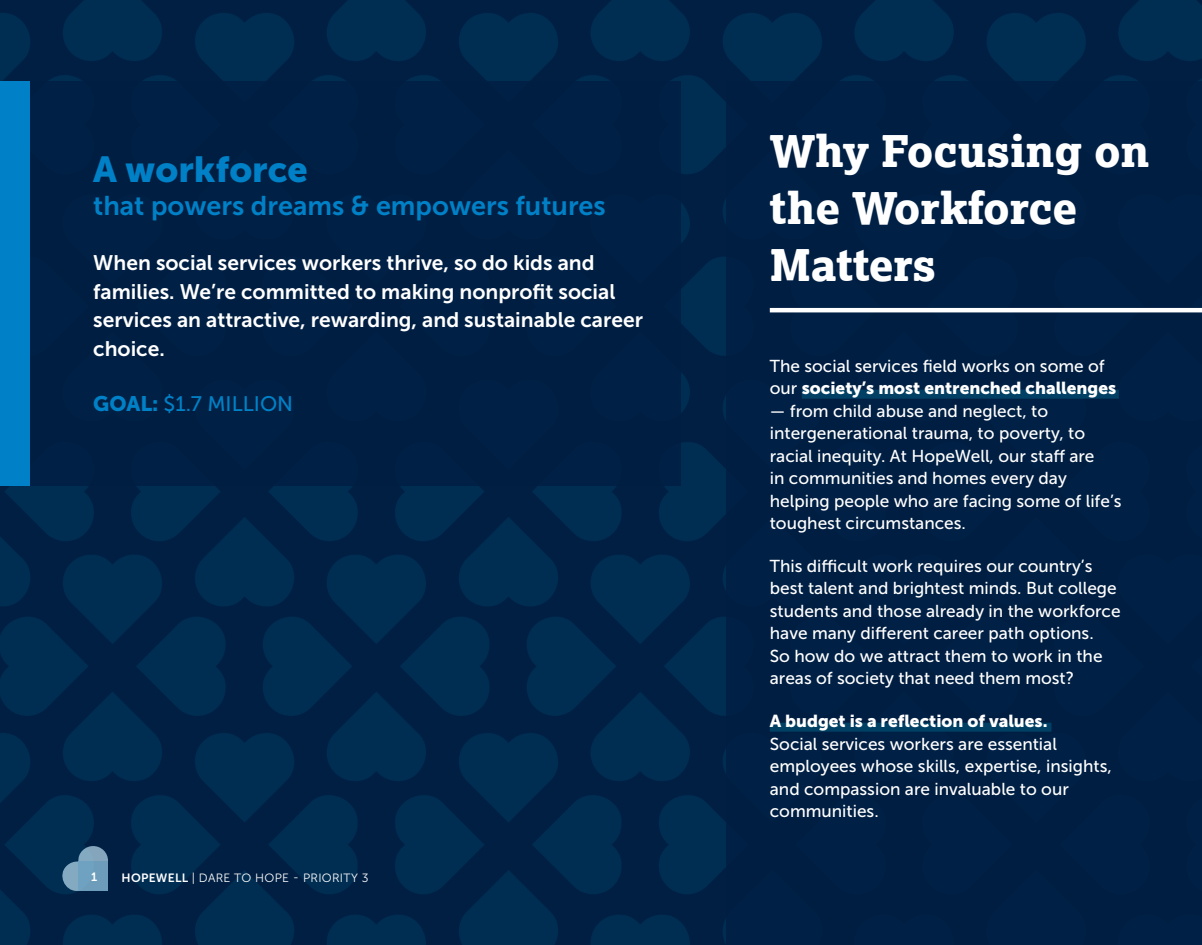
<style>
.page{position:relative;width:1202px;height:945px;background:#fff}
.page>*{position:absolute;margin:0;border:0;box-sizing:border-box;transform-origin:0 0}
.heading_-_navy{font:800 43.5px/57px "Lexia";color:#fff}
.paragraph_style_1{font:36px "Museo Sans 900";color:#0081c7}
.paragraph_style_1-2{font:27px "Museo Sans 700";color:#0081c7}
.paragraph_style_1-3{font:21px/28.5px "Museo Sans 700";color:#fff}
.paragraph_style_1-4{font:21px "Museo Sans 500";color:#0081c7}
.paragraph_style_1-5{font:17.25px/22.5px "Museo Sans 500";color:#fff}
.blue_on_blue_highlight{font:17.25px/22.5px "Museo Sans 500";color:#fff}
.Folio_left{font:12px "Museo Sans 300";letter-spacing:.025em;color:#fff}
.Page{font:12px "Museo Sans 700";color:#fff}
.s1{font-family:"Museo Sans 900"}
.s2{font-family:"Museo Sans 700"}
</style>
<div class="page">
<img style="left:0;top:0;width:1202px;height:945px">
<div style="left:3px;top:81px;width:678px;height:404px;background:#001e42"></div>
<div style="left:0;top:82px;width:29px;height:404px;background:#0081c7"></div>
<svg style="left:57px;top:845px;width:51px;height:46px"></svg>
<div style="left:78px;top:862px;width:30px;height:29px;background:#6e9dbb"></div>
<div style="left:726px;top:81px;width:476px;height:864px;background:#001e42"></div>
<hr style="left:770px;top:308px;width:432px;height:4px;background:#fff">
<div style="left:801px;top:390px;width:317px;height:9px;background:#004064"></div>
<div style="left:770px;top:723px;width:281px;height:9px;background:#004064"></div>
<p class="paragraph_style_1" style="left:93px;top:149px;width:216px">A workforce</p>
<p class="paragraph_style_1-2" style="left:93px;top:191px;width:514px">that powers dreams &amp; empowers futures</p>
<p class="paragraph_style_1-3" style="left:93px;top:249px;width:551px">When social services workers thrive, so do kids and families. We’re committed to making nonprofit social services an attractive, rewarding, and sustainable career choice.</p>
<p class="paragraph_style_1-4" style="left:93px;top:393px;width:201px"><span class="s1">GOAL:</span> $1.7 MILLION</p>
<p class="Page" style="left:91px;top:870px;width:8px">1</p>
<p class="Folio_left" style="left:121px;top:871px;width:248px"><span class="s2">HOPEWELL</span> | DARE TO HOPE - PRIORITY 3</p>
<p class="heading_-_navy" style="left:770px;top:122px;width:381px">Why Focusing on the Workforce<br>Matters</p>
<p class="paragraph_style_1-5" style="left:770px;top:355px;width:348px">The social services field works on some of our <span class="s1">society’s most entrenched challenges</span></p>
<p class="paragraph_style_1-5" style="left:770px;top:400px;width:353px">— from child abuse and neglect, to intergenerational trauma, to poverty, to racial inequity. At HopeWell, our staff are<br>in communities and homes every day helping people who are facing some of life’s toughest circumstances.</p>
<p class="paragraph_style_1-5" style="left:770px;top:555px;width:352px">This difficult work requires our country’s best talent and brightest minds. But college students and those already in the workforce have many different career path options.<br>So how do we attract them to work in the areas of society that need them most?</p>
<p class="blue_on_blue_highlight" style="left:770px;top:710px;width:343px"><span class="s1">A budget is a reflection of values.<br></span>Social services workers are essential employees whose skills, expertise, insights, and compassion are invaluable to our communities.</p>
</div>
